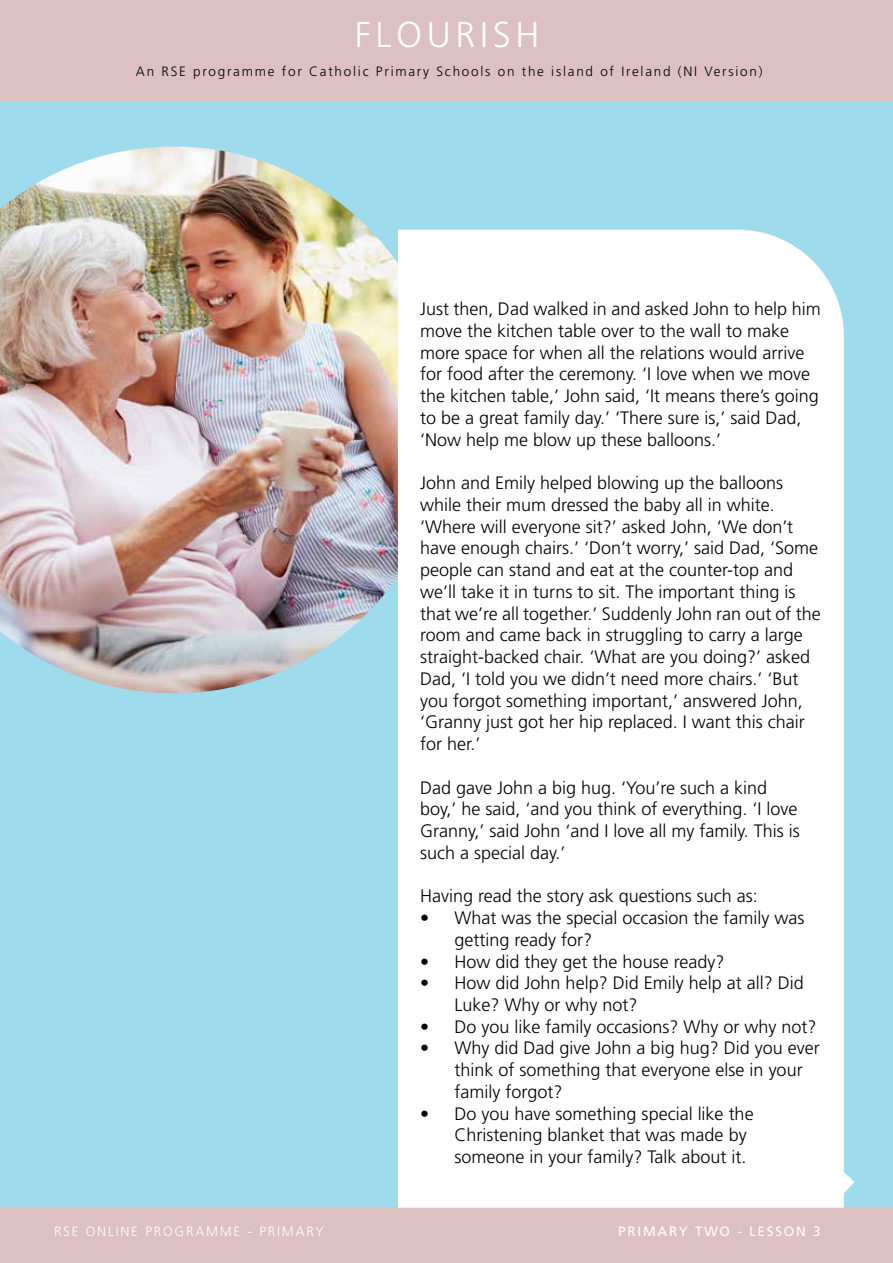
<style>
.page{position:relative;width:893px;height:1263px;background:#fff}
.page>*{position:absolute;margin:0;border:0;box-sizing:border-box;transform-origin:0 0}
.t1{font:300 36px "Frutiger LT Std";letter-spacing:.13em;color:#fff}
.t2{font:300 18px/21.8px "Frutiger LT Std";color:#000}
.t3{font:300 13.5px "Frutiger LT Std";letter-spacing:.13em;color:#000}
.t4{font:300 13.5px "Frutiger LT Std";letter-spacing:.13em;color:#fff}
.t5{font:13.5px "Frutiger LT Std";letter-spacing:.13em;color:#fff}
</style>
<div class="page">
<div style="left:0;top:0;width:893px;height:1208px;background:#9edbed"></div>
<div style="left:0;top:0;width:893px;height:102px;background:#dcc0c2"></div>
<div style="left:0;top:1207px;width:893px;height:56px;background:#dcc0c2"></div>
<img style="left:0;top:147px;width:447px;height:546px">
<div style="left:398px;top:230px;width:446px;height:978px;background:#fff"></div>
<svg style="left:831px;top:1171px;width:23px;height:23px"></svg>
<h1 class="t1" style="left:355px;top:14px;width:186px">FLOURISH</h1>
<p class="t3" style="left:136px;top:64px;width:628px">An RSE programme for Catholic Primary Schools on the island of Ireland (NI Version)</p>
<p class="t2" style="left:420px;top:298px;width:402px">Just then, Dad walked in and asked John to help him move the kitchen table over to the wall to make more space for when all the relations would arrive for food after the ceremony. ‘I love when we move the kitchen table,’ John said, ‘It means there’s going to be a great family day.’ ‘There sure is,’ said Dad, ‘Now help me blow up these balloons.’</p>
<p class="t2" style="left:420px;top:472px;width:402px">John and Emily helped blowing up the balloons while their mum dressed the baby all in white. ‘Where will everyone sit?’ asked John, ‘We don’t have enough chairs.’ ‘Don’t worry,’ said Dad, ‘Some people can stand and eat at the counter-top and we’ll take it in turns to sit. The important thing is that we’re all together.’ Suddenly John ran out of the room and came back in struggling to carry a large straight-backed chair. ‘What are you doing?’ asked Dad, ‘I told you we didn’t need more chairs.’ ‘But you forgot something important,’ answered John, ‘Granny just got her hip replaced. I want this chair for her.’</p>
<p class="t2" style="left:420px;top:777px;width:381px">Dad gave John a big hug. ‘You’re such a kind boy,’ he said, ‘and you think of everything. ‘I love Granny,’ said John ‘and I love all my family. This is such a special day.’</p>
<p class="t2" style="left:420px;top:885px;width:339px">Having read the story ask questions such as:</p>
<p class="t2" style="left:455px;top:907px;width:352px;text-indent:-35px">• What was the special occasion the family was getting ready for?</p>
<p class="t2" style="left:420px;top:951px;width:306px">• How did they get the house ready?</p>
<p class="t2" style="left:455px;top:972px;width:351px;text-indent:-35px">• How did John help? Did Emily help at all? Did<br>Luke? Why or why not?</p>
<p class="t2" style="left:420px;top:1016px;width:398px">• Do you like family occasions? Why or why not?</p>
<p class="t2" style="left:455px;top:1038px;width:367px;text-indent:-35px">• Why did Dad give John a big hug? Did you ever think of something that everyone else in your family forgot?</p>
<p class="t2" style="left:455px;top:1103px;width:301px;text-indent:-35px">• Do you have something special like the<br>Christening blanket that was made by someone in your family? Talk about it.</p>
<p class="t4" style="left:54px;top:1223px;width:271px">RSE ONLINE PROGRAMME - PRIMARY</p>
<p class="t5" style="left:618px;top:1223px;width:204px">PRIMARY TWO - LESSON 3</p>
</div>
